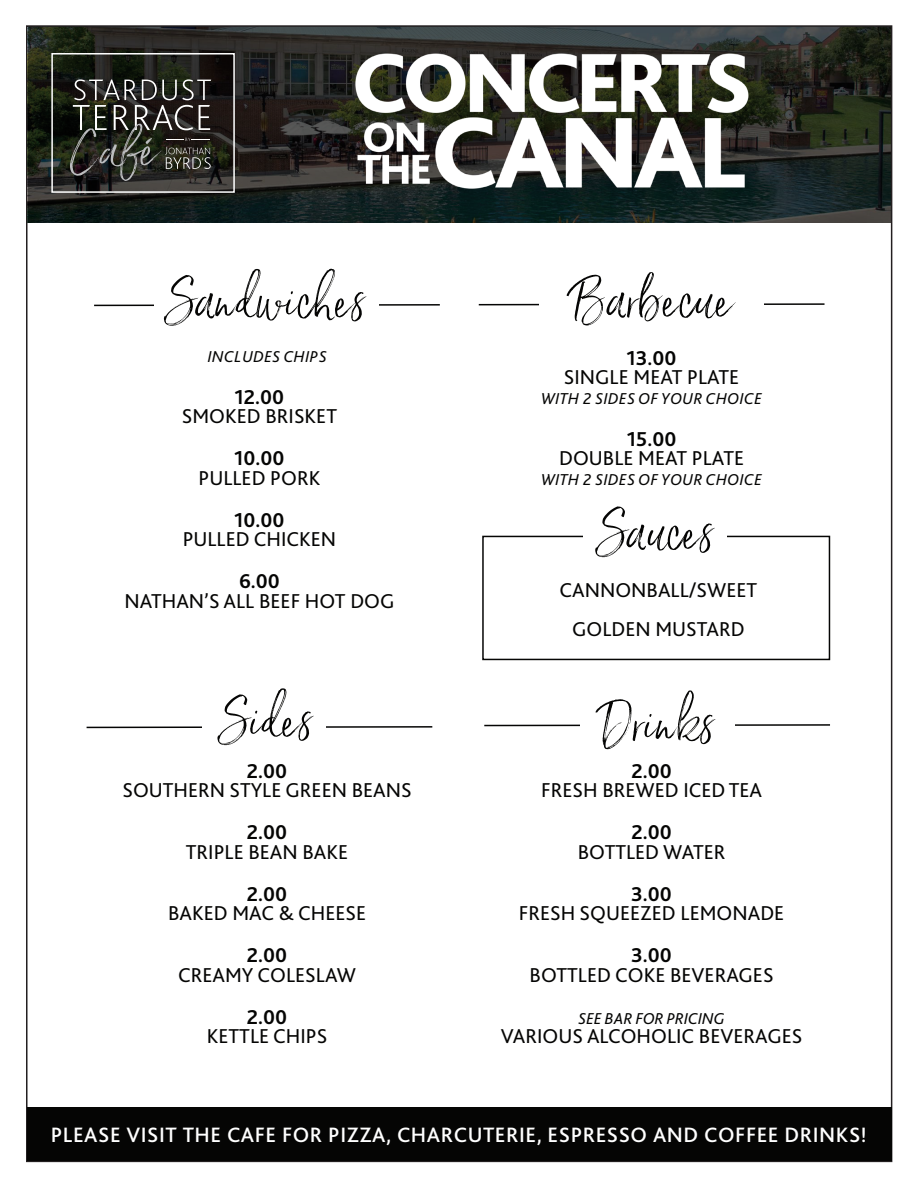
<style>
.page{position:relative;width:918px;height:1188px;background:#fff}
.page>*{position:absolute;margin:0;border:0;box-sizing:border-box;transform-origin:0 0}
.t1{font:51px "Saturday Script";color:#050504}
.t2{font:500 21.75px "Bliss 2";letter-spacing:.025em;color:#fff}
.t3{font:21px/19.5px "Bliss 2";color:#050504;text-align:center}
.t4{font:italic 16.5px "Bliss 2";letter-spacing:.025em;color:#050504}
.t5{font:italic 16.5px "Bliss 2";color:#050504}
.s1{font-weight:700}
</style>
<div class="page">
<svg style="left:29px;top:28px;width:860px;height:195px;background:#212723"></svg>
<div style="left:51px;top:53px;width:184px;height:140px;border:2px solid #fff"></div>
<svg style="left:70px;top:79px;width:141px;height:102px;background:#3b3b36"></svg>
<div style="left:482px;top:536px;width:348px;height:124px;border:2px solid #050504"></div>
<svg style="left:484px;top:724px;width:346px;height:3px"></svg>
<div style="left:580px;top:699px;width:154px;height:51px;background:#fff"></div>
<svg style="left:94px;top:304px;width:346px;height:3px"></svg>
<div style="left:154px;top:279px;width:225px;height:51px;background:#fff"></div>
<svg style="left:478px;top:303px;width:347px;height:3px"></svg>
<div style="left:539px;top:279px;width:225px;height:51px;background:#fff"></div>
<div style="left:583px;top:511px;width:144px;height:51px;background:#fff"></div>
<div style="left:27px;top:1108px;width:865px;height:53px;background:#050504"></div>
<svg style="left:86px;top:726px;width:347px;height:3px"></svg>
<div style="left:202px;top:699px;width:124px;height:51px;background:#fff"></div>
<img style="left:353px;top:52px;width:398px;height:139px">
<p class="t1" style="left:168px;top:269px;width:199px">Sandwiches</p>
<p class="t1" style="left:571px;top:268px;width:163px">Barbecue</p>
<p class="t4" style="left:208px;top:347px;width:121px">INCLUDES CHIPS</p>
<p class="t3" style="left:564px;top:347px;width:177px"><span class="s1">13.00<br></span>SINGLE MEAT PLATE</p>
<p class="t4" style="left:541px;top:388px;width:222px">WITH 2 SIDES OF YOUR CHOICE</p>
<p class="t3" style="left:559px;top:429px;width:186px"><span class="s1">15.00<br></span>DOUBLE MEAT PLATE</p>
<p class="t4" style="left:541px;top:470px;width:222px">WITH 2 SIDES OF YOUR CHOICE</p>
<p class="t3" style="left:182px;top:386px;width:157px"><span class="s1">12.00<br></span>SMOKED BRISKET</p>
<p class="t3" style="left:199px;top:448px;width:123px"><span class="s1">10.00<br></span>PULLED PORK</p>
<p class="t3" style="left:183px;top:509px;width:155px"><span class="s1">10.00<br></span>PULLED CHICKEN</p>
<p class="t3" style="left:124px;top:571px;width:272px"><span class="s1">6.00<br></span>NATHAN’S ALL BEEF HOT DOG</p>
<p class="t1" style="left:599px;top:500px;width:116px">Sauces</p>
<p class="t3" style="left:560px;top:570px;width:199px;line-height:39px">CANNONBALL/SWEET<br>GOLDEN MUSTARD</p>
<p class="t1" style="left:222px;top:688px;width:93px">Sides</p>
<p class="t3" style="left:122px;top:761px;width:291px"><span class="s1">2.00<br></span>SOUTHERN STYLE GREEN BEANS</p>
<p class="t3" style="left:186px;top:822px;width:164px"><span class="s1">2.00<br></span>TRIPLE BEAN BAKE</p>
<p class="t3" style="left:168px;top:884px;width:200px"><span class="s1">2.00<br></span>BAKED MAC &amp; CHEESE</p>
<p class="t3" style="left:178px;top:945px;width:180px"><span class="s1">2.00<br></span>CREAMY COLESLAW</p>
<p class="t3" style="left:207px;top:1007px;width:122px"><span class="s1">2.00<br></span>KETTLE CHIPS</p>
<p class="t1" style="left:600px;top:691px;width:117px">Drinks</p>
<p class="t3" style="left:541px;top:761px;width:222px"><span class="s1">2.00<br></span>FRESH BREWED ICED TEA</p>
<p class="t3" style="left:578px;top:822px;width:149px"><span class="s1">2.00<br></span>BOTTLED WATER</p>
<p class="t3" style="left:519px;top:884px;width:267px"><span class="s1">3.00<br></span>FRESH SQUEEZED LEMONADE</p>
<p class="t3" style="left:530px;top:945px;width:245px"><span class="s1">3.00<br></span>BOTTLED COKE BEVERAGES</p>
<p class="t5" style="left:579px;top:1008px;width:148px">SEE BAR FOR PRICING</p>
<p class="t3" style="left:501px;top:1026px;width:303px">VARIOUS ALCOHOLIC BEVERAGES</p>
<p class="t2" style="left:51px;top:1122px;width:817px">PLEASE VISIT THE CAFE FOR PIZZA, CHARCUTERIE, ESPRESSO AND COFFEE DRINKS!</p>
</div>
